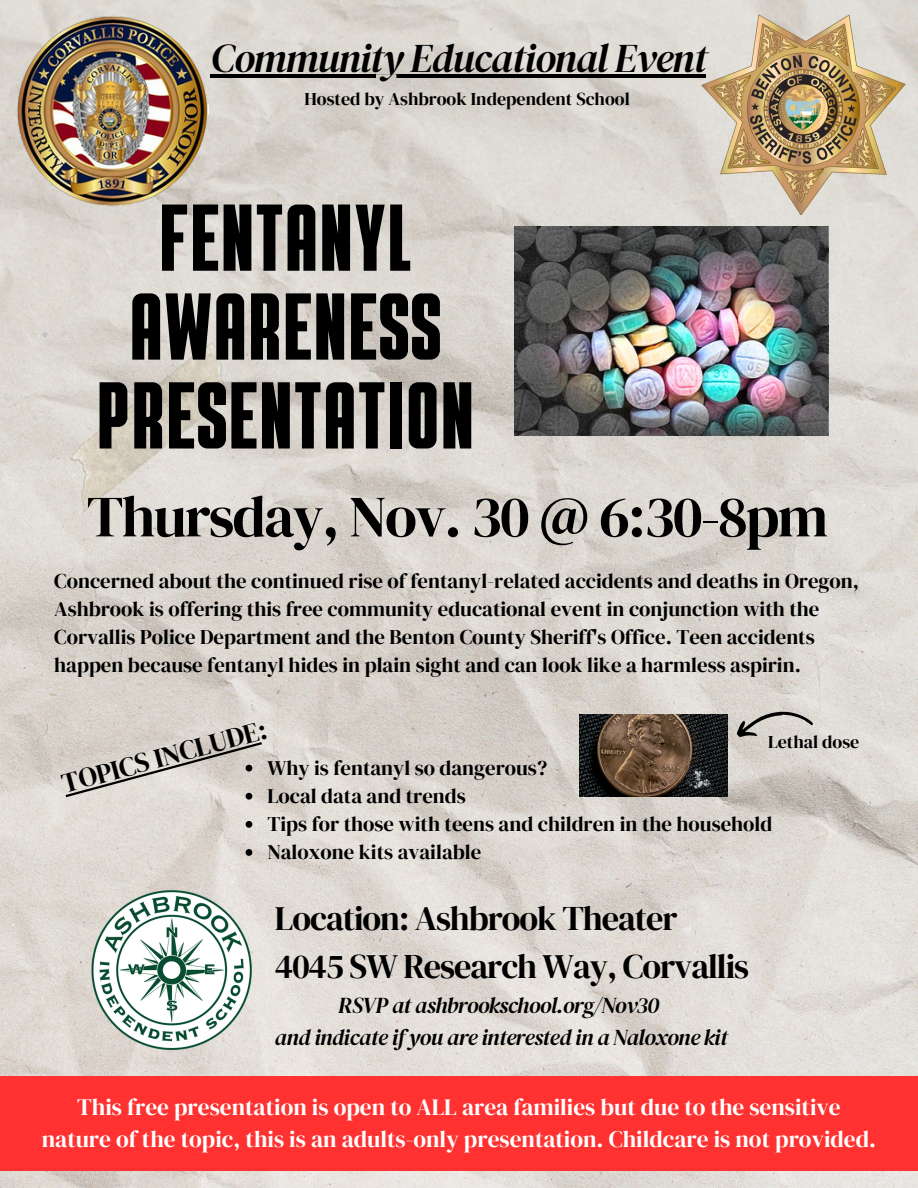
<style>
.page{position:relative;width:918px;height:1188px;background:#fff}
.page>*{position:absolute;margin:0;border:0;box-sizing:border-box;transform-origin:0 0}
.t1{font:94.65px "Alpha";letter-spacing:.015em;color:#000}
.t2{font:58.2px "DM Serif Display";letter-spacing:-.03em;color:#000}
.t3{font:italic 40.2px "DM Serif Display";letter-spacing:-.03em;color:#000}
.t4{font:34.35px "DM Serif Display";letter-spacing:-.03em;color:#000}
.t5{font:27.15px "DM Serif Display";color:#000}
.t6{font:23.4px/32.7px "DM Serif Display";color:#fff;text-align:center}
.t7{font:italic 22.5px "DM Serif Display";letter-spacing:-.03em;color:#000}
.t8{font:20.7px/28.2px "DM Serif Display";color:#000}
.t9{font:18px "DM Serif Display";color:#000}
</style>
<div class="page">
<img style="left:0;top:0;width:918px;height:1188px">
<img style="left:39px;top:335px;width:221px;height:182px">
<img style="left:700px;top:14px;width:206px;height:200px">
<img style="left:18px;top:14px;width:190px;height:192px">
<img style="left:91px;top:886px;width:161px;height:164px">
<div style="left:0;top:1076px;width:918px;height:95px;background:#ff3131"></div>
<img style="left:515px;top:227px;width:314px;height:209px">
<img style="left:579px;top:715px;width:149px;height:82px">
<svg style="left:733px;top:704px;width:81px;height:37px;background:#c0bcb6"></svg>
<svg style="left:246px;top:821px;width:6px;height:7px"></svg>
<svg style="left:246px;top:849px;width:6px;height:7px"></svg>
<svg style="left:66px;top:742px;width:196px;height:58px;background:#d1ccc6"></svg>
<hr style="left:211px;top:75px;width:495px;height:3px;background:#000">
<p class="t3" style="left:211px;top:31px;width:498px">Community Educational Event</p>
<p class="t9" style="left:304px;top:86px;width:327px">Hosted by Ashbrook Independent School</p>
<p class="t1" style="left:159px;top:195px;width:254px">FENTANYL</p>
<p class="t1" style="left:129px;top:284px;width:313px">AWARENESS</p>
<p class="t1" style="left:97px;top:373px;width:379px">PRESENTATION</p>
<p class="t2" style="left:87px;top:476px;width:743px">Thursday, Nov. 30 @ 6:30-8pm</p>
<p class="t8" style="left:54px;top:566px;width:806px">Concerned about the continued rise of fentanyl-related accidents and deaths in Oregon, Ashbrook is offering this free community educational event in conjunction with the Corvallis Police Department and the Benton County Sheriff's Office. Teen accidents happen because fentanyl hides in plain sight and can look like a harmless aspirin.</p>
<p class="t5" style="left:58px;top:765px;width:212px;rotate:-15deg">TOPICS INCLUDE:</p>
<p class="t9" style="left:768px;top:729px;width:93px">Lethal dose</p>
<p class="t8" style="left:267px;top:753px;width:282px">Why is fentanyl so dangerous?</p>
<p class="t8" style="left:267px;top:782px;width:200px">Local data and trends</p>
<p class="t8" style="left:267px;top:810px;width:507px">Tips for those with teens and children in the household</p>
<p class="t8" style="left:267px;top:838px;width:215px">Naloxone kits available</p>
<p class="t4" style="left:275px;top:894px;width:404px">Location: Ashbrook Theater</p>
<p class="t4" style="left:275px;top:942px;width:476px">4045 SW Research Way, Corvallis</p>
<p class="t7" style="left:338px;top:990px;width:323px">RSVP at ashbrookschool.org/Nov30</p>
<p class="t7" style="left:275px;top:1021px;width:455px">and indicate if you are interested in a Naloxone kit</p>
<p class="t6" style="left:42px;top:1090px;width:836px">This free presentation is open to ALL area families but due to the sensitive nature of the topic, this is an adults-only presentation. Childcare is not provided.</p>
</div>
